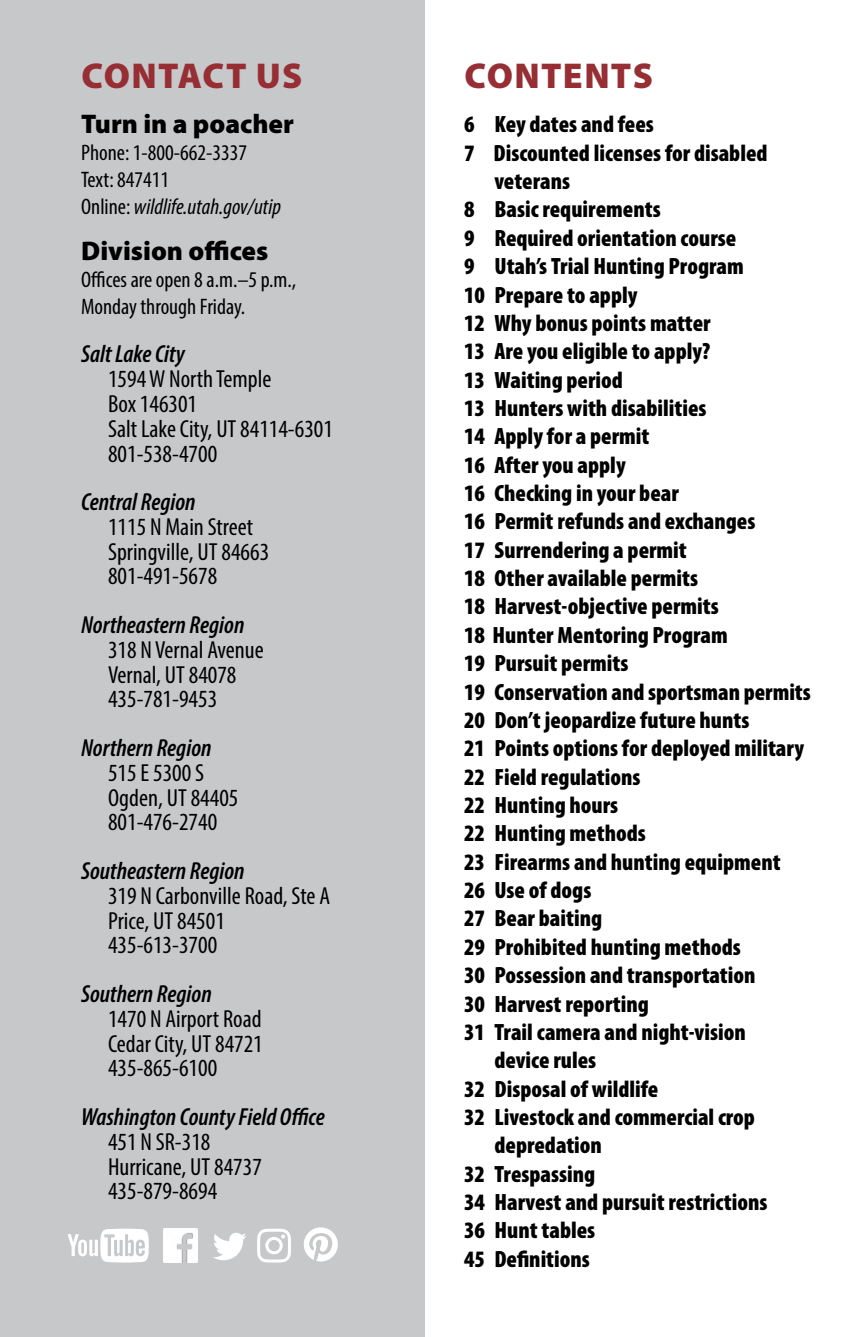
<style>
.page{position:relative;width:851px;height:1337px;background:#fff}
.page>*{position:absolute;margin:0;border:0;box-sizing:border-box;transform-origin:0 0}
.t1{font:900 36px "Myriad Pro";letter-spacing:.03em;color:#962e34}
.t2{font:900 27px "Myriad Pro";color:#000}
.t3{font:condensed 24.75px/24.8px "Myriad Pro";color:#000}
.t4{font:italic 600 condensed 24.75px "Myriad Pro";color:#000}
.t5{font:900 condensed 23.62px "Myriad Pro";color:#000}
.t6{font:condensed 22.5px/27px "Myriad Pro";color:#000}
.s1{font-style:italic}
</style>
<div class="page">
<div style="left:0;top:0;width:424px;height:1336px;background:#c7c8ca"></div>
<img style="left:164px;top:1228px;width:34px;height:34px">
<svg style="left:257px;top:1228px;width:34px;height:34px"></svg>
<svg style="left:304px;top:1227px;width:33px;height:34px"></svg>
<svg style="left:68px;top:1228px;width:81px;height:34px"></svg>
<svg style="left:213px;top:1232px;width:33px;height:28px"></svg>
<h1 class="t1" style="left:81px;top:52px;width:222px">CONTACT US</h1>
<p class="t2" style="left:81px;top:106px;width:214px">Turn in a poacher</p>
<p class="t6" style="left:81px;top:139px;width:201px">Phone: 1-800-662-3337<br>Text: 847411<br>Online: <span class="s1">wildlife.utah.gov/utip</span></p>
<p class="t2" style="left:81px;top:233px;width:189px">Division offices</p>
<p class="t6" style="left:81px;top:265px;width:216px">Offices are open 8 a.m.–5 p.m.,<br>Monday through Friday.</p>
<p class="t4" style="left:81px;top:339px;width:105px">Salt Lake City</p>
<p class="t3" style="left:108px;top:366px;width:226px">1594 W North Temple<br>Box 146301<br>Salt Lake City, UT 84114-6301<br>801-538-4700</p>
<p class="t4" style="left:81px;top:487px;width:116px">Central Region</p>
<p class="t3" style="left:108px;top:514px;width:163px">1115 N Main Street<br>Springville, UT 84663<br>801-491-5678</p>
<p class="t4" style="left:81px;top:610px;width:165px">Northeastern Region</p>
<p class="t3" style="left:108px;top:637px;width:157px">318 N Vernal Avenue<br>Vernal, UT 84078<br>435-781-9453</p>
<p class="t4" style="left:81px;top:732px;width:132px">Northern Region</p>
<p class="t3" style="left:108px;top:760px;width:132px">515 E 5300 S<br>Ogden, UT 84405<br>801-476-2740</p>
<p class="t4" style="left:81px;top:855px;width:165px">Southeastern Region</p>
<p class="t3" style="left:108px;top:883px;width:224px">319 N Carbonville Road, Ste A<br>Price, UT 84501<br>435-613-3700</p>
<p class="t4" style="left:81px;top:978px;width:132px">Southern Region</p>
<p class="t3" style="left:108px;top:1006px;width:156px;text-align:justify">1470 N Airport Road Cedar City, UT 84721<br>435-865-6100</p>
<p class="t4" style="left:81px;top:1101px;width:245px">Washington County Field Office</p>
<p class="t3" style="left:108px;top:1129px;width:155px">451 N SR-318<br>Hurricane, UT 84737<br>435-879-8694</p>
<h1 class="t1" style="left:464px;top:52px;width:190px">CONTENTS</h1>
<p class="t5" style="left:464px;top:109px;width:191px">6 Key dates and fees</p>
<p class="t5" style="left:464px;top:138px;width:305px">7 Discounted licenses for disabled</p>
<p class="t5" style="left:494px;top:166px;width:77px">veterans</p>
<p class="t5" style="left:464px;top:194px;width:198px">8 Basic requirements</p>
<p class="t5" style="left:464px;top:223px;width:274px">9 Required orientation course</p>
<p class="t5" style="left:464px;top:251px;width:281px">9 Utah’s Trial Hunting Program</p>
<p class="t5" style="left:464px;top:279px;width:175px">10 Prepare to apply</p>
<p class="t5" style="left:464px;top:308px;width:248px">12 Why bonus points matter</p>
<p class="t5" style="left:464px;top:336px;width:248px">13 Are you eligible to apply?</p>
<p class="t5" style="left:464px;top:364px;width:160px">13 Waiting period</p>
<p class="t5" style="left:464px;top:393px;width:244px">13 Hunters with disabilities</p>
<p class="t5" style="left:464px;top:421px;width:187px">14 Apply for a permit</p>
<p class="t5" style="left:464px;top:449px;width:163px">16 After you apply</p>
<p class="t5" style="left:464px;top:478px;width:216px">16 Checking in your bear</p>
<p class="t5" style="left:464px;top:506px;width:293px">16 Permit refunds and exchanges</p>
<p class="t5" style="left:464px;top:535px;width:224px">17 Surrendering a permit</p>
<p class="t5" style="left:464px;top:563px;width:235px">18 Other available permits</p>
<p class="t5" style="left:464px;top:591px;width:256px">18 Harvest-objective permits</p>
<p class="t5" style="left:464px;top:620px;width:265px">18 Hunter Mentoring Program</p>
<p class="t5" style="left:464px;top:648px;width:166px">19 Pursuit permits</p>
<p class="t5" style="left:464px;top:676px;width:348px">19 Conservation and sportsman permits</p>
<p class="t5" style="left:464px;top:705px;width:287px">20 Don’t jeopardize future hunts</p>
<p class="t5" style="left:464px;top:733px;width:341px">21 Points options for deployed military</p>
<p class="t5" style="left:464px;top:761px;width:178px">22 Field regulations</p>
<p class="t5" style="left:464px;top:790px;width:156px">22 Hunting hours</p>
<p class="t5" style="left:464px;top:818px;width:183px">22 Hunting methods</p>
<p class="t5" style="left:464px;top:846px;width:318px">23 Firearms and hunting equipment</p>
<p class="t5" style="left:464px;top:875px;width:129px">26 Use of dogs</p>
<p class="t5" style="left:464px;top:903px;width:139px">27 Bear baiting</p>
<p class="t5" style="left:464px;top:931px;width:278px">29 Prohibited hunting methods</p>
<p class="t5" style="left:464px;top:960px;width:293px">30 Possession and transportation</p>
<p class="t5" style="left:464px;top:988px;width:186px">30 Harvest reporting</p>
<p class="t5" style="left:464px;top:1016px;width:283px">31 Trail camera and night-vision</p>
<p class="t5" style="left:494px;top:1045px;width:103px">device rules</p>
<p class="t5" style="left:464px;top:1073px;width:196px">32 Disposal of wildlife</p>
<p class="t5" style="left:464px;top:1102px;width:292px">32 Livestock and commercial crop</p>
<p class="t5" style="left:494px;top:1130px;width:109px">depredation</p>
<p class="t5" style="left:464px;top:1158px;width:133px">32 Trespassing</p>
<p class="t5" style="left:464px;top:1187px;width:305px">34 Harvest and pursuit restrictions</p>
<p class="t5" style="left:464px;top:1215px;width:133px">36 Hunt tables</p>
<p class="t5" style="left:464px;top:1243px;width:127px">45 Definitions</p>
</div>
